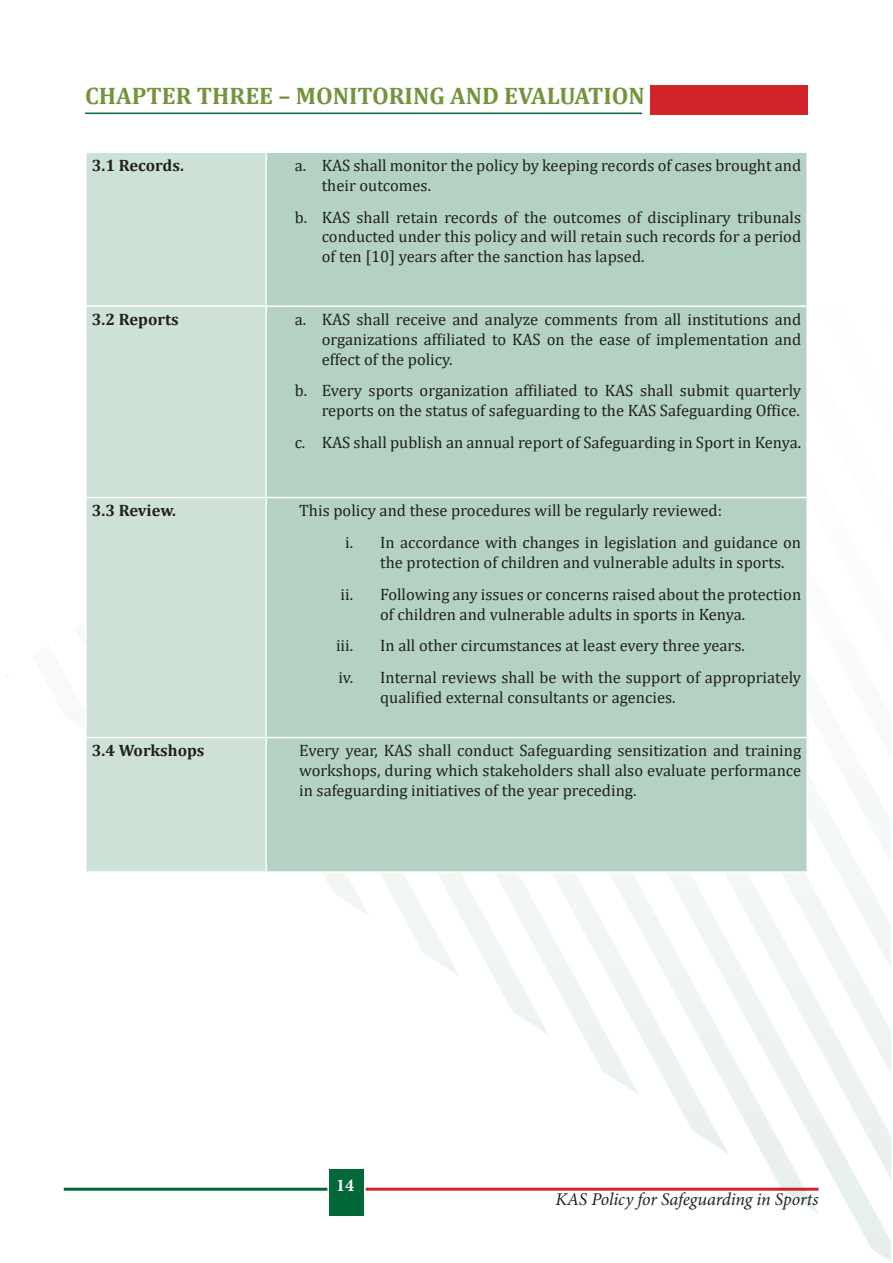
<style>
.page{position:relative;width:893px;height:1263px;background:#fff}
.page>*{position:absolute;margin:0;border:0;box-sizing:border-box;transform-origin:0 0}
.Heading_1{font:700 24px "Cambria";color:#76923c}
.t1{font:italic 18px "Minion Pro";letter-spacing:-.01em;color:#231f20}
.t2{font:700 18px "Minion Pro";color:#fff}
.t3{font:16.5px/19.8px "Cambria";color:#231f20}
.t4{font:700 16.5px "Cambria";color:#231f20}
.s1{color:#000}
</style>
<div class="page">
<div style="left:330px;top:1169px;width:34px;height:47px;background:#026838"></div>
<hr style="left:64px;top:1188px;width:263px;height:3px;background:#026838">
<hr style="left:366px;top:1188px;width:453px;height:3px;background:#d1232a">
<svg style="left:819px;top:830px;width:72px;height:431px"></svg>
<svg style="left:369px;top:830px;width:450px;height:383px"></svg>
<svg style="left:369px;top:873px;width:360px;height:281px"></svg>
<svg style="left:369px;top:873px;width:270px;height:222px"></svg>
<svg style="left:369px;top:873px;width:180px;height:163px"></svg>
<svg style="left:369px;top:873px;width:91px;height:103px"></svg>
<svg style="left:323px;top:873px;width:47px;height:44px"></svg>
<div style="left:87px;top:153px;width:178px;height:718px;background:#cde1d7"></div>
<div style="left:267px;top:153px;width:539px;height:718px;background:#b3d2c3"></div>
<hr style="left:85px;top:305px;width:181px;height:2px;background:#fff">
<hr style="left:266px;top:305px;width:542px;height:2px;background:#fff">
<hr style="left:85px;top:497px;width:181px;height:1px;background:#fff">
<hr style="left:266px;top:497px;width:542px;height:1px;background:#fff">
<hr style="left:85px;top:737px;width:181px;height:1px;background:#fff">
<hr style="left:266px;top:737px;width:542px;height:1px;background:#fff">
<hr style="left:806px;top:738px;width:2px;height:133px;background:#fff">
<hr style="left:266px;top:871px;width:542px;height:2px;background:#fff">
<div style="left:651px;top:85px;width:157px;height:29px;background:#d1232a"></div>
<hr style="left:85px;top:113px;width:557px;height:1px;background:#026838">
<p class="Heading_1" style="left:85px;top:79px;width:561px">CHAPTER THREE – MONITORING AND EVALUATION</p>
<p class="t4" style="left:92px;top:154px;width:94px">3.1 Records.</p>
<p class="t3" style="left:322px;top:155px;width:481px;text-indent:-27px">a. KAS shall monitor the policy by keeping records of cases brought and their outcomes.</p>
<p class="t3" style="left:322px;top:207px;width:481px;text-align:justify;text-indent:-27px">b. KAS shall retain records of the outcomes of disciplinary tribunals conducted under this policy and will retain such records for a period of ten [10] years after the sanction has lapsed.</p>
<p class="t4" style="left:92px;top:308px;width:88px">3.2 Reports</p>
<p class="t3" style="left:322px;top:309px;width:481px;text-align:justify;text-indent:-27px">a. KAS shall receive and analyze comments from all institutions and organizations affiliated to KAS on the ease of implementation and effect of the policy.</p>
<p class="t3" style="left:295px;top:381px;width:508px;text-align:right">b. Every sports organization affiliated to KAS shall submit quarterly reports on the status of safeguarding to the KAS Safeguarding Office.</p>
<p class="t3" style="left:295px;top:432px;width:508px">c. KAS shall publish an annual report of Safeguarding in Sport in Kenya<span class="s1">.</span></p>
<p class="t4" style="left:92px;top:499px;width:86px">3.3 Review.</p>
<p class="t3" style="left:299px;top:501px;width:424px">This policy and these procedures will be regularly reviewed:</p>
<p class="t3" style="left:380px;top:533px;width:422px;text-indent:-35px">i. In accordance with changes in legislation and guidance on the protection of children and vulnerable adults in sports.</p>
<p class="t3" style="left:380px;top:584px;width:422px;text-indent:-40px">ii. Following any issues or concerns raised about the protection of children and vulnerable adults in sports in Kenya.</p>
<p class="t3" style="left:336px;top:636px;width:19px">iii.</p>
<p class="t3" style="left:380px;top:636px;width:366px">In all other circumstances at least every three years.</p>
<p class="t3" style="left:380px;top:668px;width:422px;text-indent:-42px">iv. Internal reviews shall be with the support of appropriately qualified external consultants or agencies.</p>
<p class="t4" style="left:92px;top:739px;width:114px">3.4 Workshops</p>
<p class="t3" style="left:299px;top:741px;width:503px;text-align:justify">Every year, KAS shall conduct Safeguarding sensitization and training workshops, during which stakeholders shall also evaluate performance in safeguarding initiatives of the year preceding.</p>
<p class="t2" style="left:336px;top:1172px;width:19px">14</p>
<p class="t1" style="left:555px;top:1187px;width:265px">KAS Policy for Safeguarding in Sports</p>
</div>
